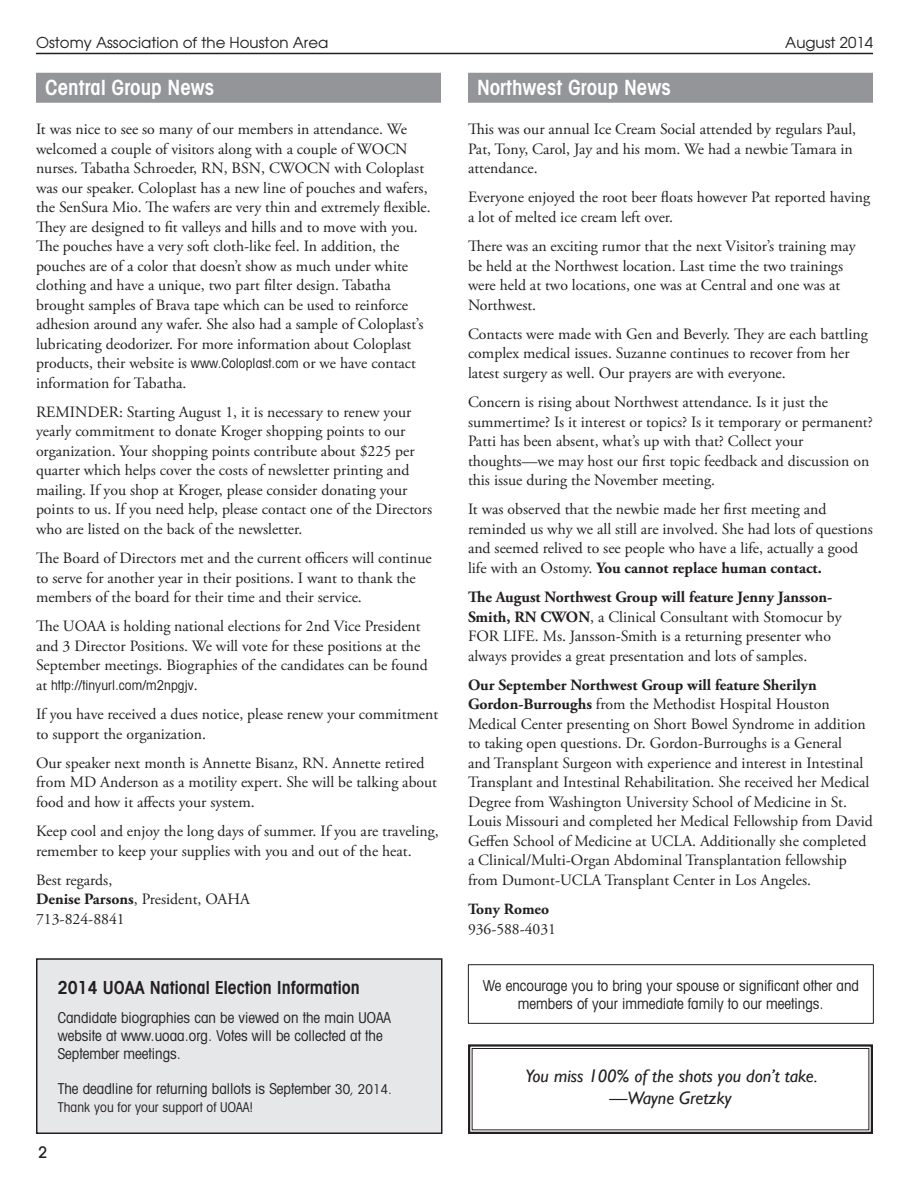
<style>
.page{position:relative;width:918px;height:1188px;background:#fff}
.page>*{position:absolute;margin:0;border:0;box-sizing:border-box;transform-origin:0 0}
.t1{font:600 condensed 21px "Avant Garde";color:#fff}
.t2{font:italic 18px/22.5px "Gill Sans";color:#231f20;text-align:center}
.t3{font:600 condensed 18px "Avant Garde";color:#231f20}
.t4{font:15.75px/19.5px "Adobe Garamond Pro";color:#231f20}
.t5{font:500 15.75px "Avant Garde";color:#231f20}
.t6{font:15.6px "Adobe Garamond Pro";color:#231f20}
.t7{font:700 15.6px "Adobe Garamond Pro";color:#231f20}
.t8{font:condensed 15px/18px "Avant Garde";color:#231f20;text-align:center}
.t9{font:15px "Avant Garde";color:#231f20}
.t10{font:condensed 13.5px "Avant Garde";letter-spacing:.005em;color:#231f20}
.s1{font-family:"Avant Garde";font-stretch:condensed;font-size:13.5px}
.s2{font-family:"Adobe Garamond Pro";font-stretch:normal;font-size:15.75px}
.s3{font-weight:700}
.s4{font-size:13.5px}
</style>
<div class="page">
<hr style="left:36px;top:53px;width:837px;height:1px;background:#231f20">
<div style="left:36px;top:73px;width:405px;height:30px;background:#939598"></div>
<div style="left:468px;top:964px;width:406px;height:60px;border:1px solid #231f20"></div>
<div style="left:468px;top:73px;width:405px;height:30px;background:#939598"></div>
<div style="left:37px;top:959px;width:405px;height:174px;background:#e6e7e9"></div>
<div style="left:36px;top:958px;width:406px;height:176px;border:2px solid #231f20"></div>
<svg style="left:468px;top:1044px;width:405px;height:90px"></svg>
<div style="left:472px;top:1048px;width:397px;height:82px;border:1px solid #231f20"></div>
<p class="t9" style="left:36px;top:33px;width:294px">Ostomy Association of the Houston Area</p>
<p class="t9" style="left:785px;top:33px;width:89px">August 2014</p>
<h1 class="t1" style="left:45px;top:75px;width:171px">Central Group News</h1>
<p class="t4" style="left:36px;top:120px;width:396px">It was nice to see so many of our members in attendance. We welcomed a couple of visitors along with a couple of WOCN nurses. Tabatha Schroeder, RN, BSN, CWOCN with Coloplast was our speaker. Coloplast has a new line of pouches and wafers, the SenSura Mio. The wafers are very thin and extremely flexible.<br>They are designed to fit valleys and hills and to move with you.<br>The pouches have a very soft cloth-like feel. In addition, the pouches are of a color that doesn’t show as much under white clothing and have a unique, two part filter design. Tabatha brought samples of Brava tape which can be used to reinforce adhesion around any wafer. She also had a sample of Coloplast’s lubricating deodorizer. For more information about Coloplast products, their website is <span class="s1">www.Coloplast.com</span> or we have contact information for Tabatha.</p>
<p class="t4" style="left:36px;top:403px;width:398px">REMINDER: Starting August 1, it is necessary to renew your yearly commitment to donate Kroger shopping points to our organization. Your shopping points contribute about $225 per quarter which helps cover the costs of newsletter printing and mailing. If you shop at Kroger, please consider donating your points to us. If you need help, please contact one of the Directors who are listed on the back of the newsletter.</p>
<p class="t4" style="left:36px;top:549px;width:397px">The Board of Directors met and the current officers will continue to serve for another year in their positions. I want to thank the members of the board for their time and their service.</p>
<p class="t4" style="left:36px;top:617px;width:393px">The UOAA is holding national elections for 2nd Vice President and 3 Director Positions. We will vote for these positions at the<br>September meetings. Biographies of the candidates can be found</p>
<p class="t10" style="left:36px;top:677px;width:163px"><span class="s2">at</span> http://tinyurl.com/m2npgjv<span class="s2">.</span></p>
<p class="t4" style="left:36px;top:705px;width:404px">If you have received a dues notice, please renew your commitment to support the organization.</p>
<p class="t4" style="left:36px;top:754px;width:403px">Our speaker next month is Annette Bisanz, RN. Annette retired from MD Anderson as a motility expert. She will be talking about food and how it affects your system.</p>
<p class="t4" style="left:36px;top:822px;width:404px">Keep cool and enjoy the long days of summer. If you are traveling, remember to keep your supplies with you and out of the heat.</p>
<p class="t4" style="left:36px;top:871px;width:215px">Best regards,<br><span class="s3">Denise Parsons</span>, President, OAHA<br>713-824-8841</p>
<p class="t3" style="left:58px;top:976px;width:304px">2014 UOAA National Election Information</p>
<p class="t8" style="left:58px;top:1008px;width:335px;text-align:left">Candidate biographies can be viewed on the main UOAA website at www.uoaa.org. Votes will be collected at the<br>September meetings.</p>
<p class="t8" style="left:58px;top:1079px;width:336px">The deadline for returning ballots is September <span class="s4">30, 2014.</span></p>
<p class="t10" style="left:58px;top:1098px;width:197px">Thank you for your support of UOAA!</p>
<p class="t5" style="left:39px;top:1143px;width:10px">2</p>
<h1 class="t1" style="left:477px;top:75px;width:195px">Northwest Group News</h1>
<p class="t4" style="left:468px;top:120px;width:390px">This was our annual Ice Cream Social attended by regulars Paul,<br>Pat, Tony, Carol, Jay and his mom. We had a newbie Tamara in attendance.</p>
<p class="t4" style="left:468px;top:188px;width:404px">Everyone enjoyed the root beer floats however Pat reported having a lot of melted ice cream left over.</p>
<p class="t4" style="left:468px;top:237px;width:389px">There was an exciting rumor that the next Visitor’s training may be held at the Northwest location. Last time the two trainings were held at two locations, one was at Central and one was at Northwest.</p>
<p class="t4" style="left:468px;top:325px;width:401px">Contacts were made with Gen and Beverly. They are each battling complex medical issues. Suzanne continues to recover from her latest surgery as well. Our prayers are with everyone.</p>
<p class="t4" style="left:468px;top:393px;width:406px">Concern is rising about Northwest attendance. Is it just the summertime? Is it interest or topics? Is it temporary or permanent?<br>Patti has been absent, what’s up with that? Collect your thoughts—we may host our first topic feedback and discussion on this issue during the November meeting.</p>
<p class="t4" style="left:468px;top:500px;width:406px">It was observed that the newbie made her first meeting and reminded us why we all still are involved. She had lots of questions and seemed relived to see people who have a life, actually a good life with an Ostomy. <span class="s3">You cannot replace human contact.</span></p>
<p class="t4" style="left:468px;top:588px;width:375px"><span class="s3">The August Northwest Group will feature Jenny Jansson-Smith, RN CWON</span>, a Clinical Consultant with Stomocur by FOR LIFE. Ms. Jansson-Smith is a returning presenter who always provides a great presentation and lots of samples.</p>
<p class="t4" style="left:468px;top:676px;width:407px"><span class="s3">Our September Northwest Group will feature Sherilyn Gordon-Burroughs</span> from the Methodist Hospital Houston Medical Center presenting on Short Bowel Syndrome in addition to taking open questions. Dr. Gordon-Burroughs is a General<br>and Transplant Surgeon with experience and interest in Intestinal Transplant and Intestinal Rehabilitation. She received her Medical Degree from Washington University School of Medicine in St.<br>Louis Missouri and completed her Medical Fellowship from David Geffen School of Medicine at UCLA. Additionally she completed a Clinical/Multi-Organ Abdominal Transplantation fellowship from Dumont-UCLA Transplant Center in Los Angeles.</p>
<p class="t7" style="left:468px;top:900px;width:83px">Tony Romeo</p>
<p class="t6" style="left:468px;top:919px;width:89px">936-588-4031</p>
<p class="t8" style="left:483px;top:976px;width:378px">We encourage you to bring your spouse or significant other and members of your immediate family to our meetings.</p>
<p class="t2" style="left:525px;top:1064px;width:294px">You miss 100% of the shots you don’t take. —Wayne Gretzky</p>
</div>
